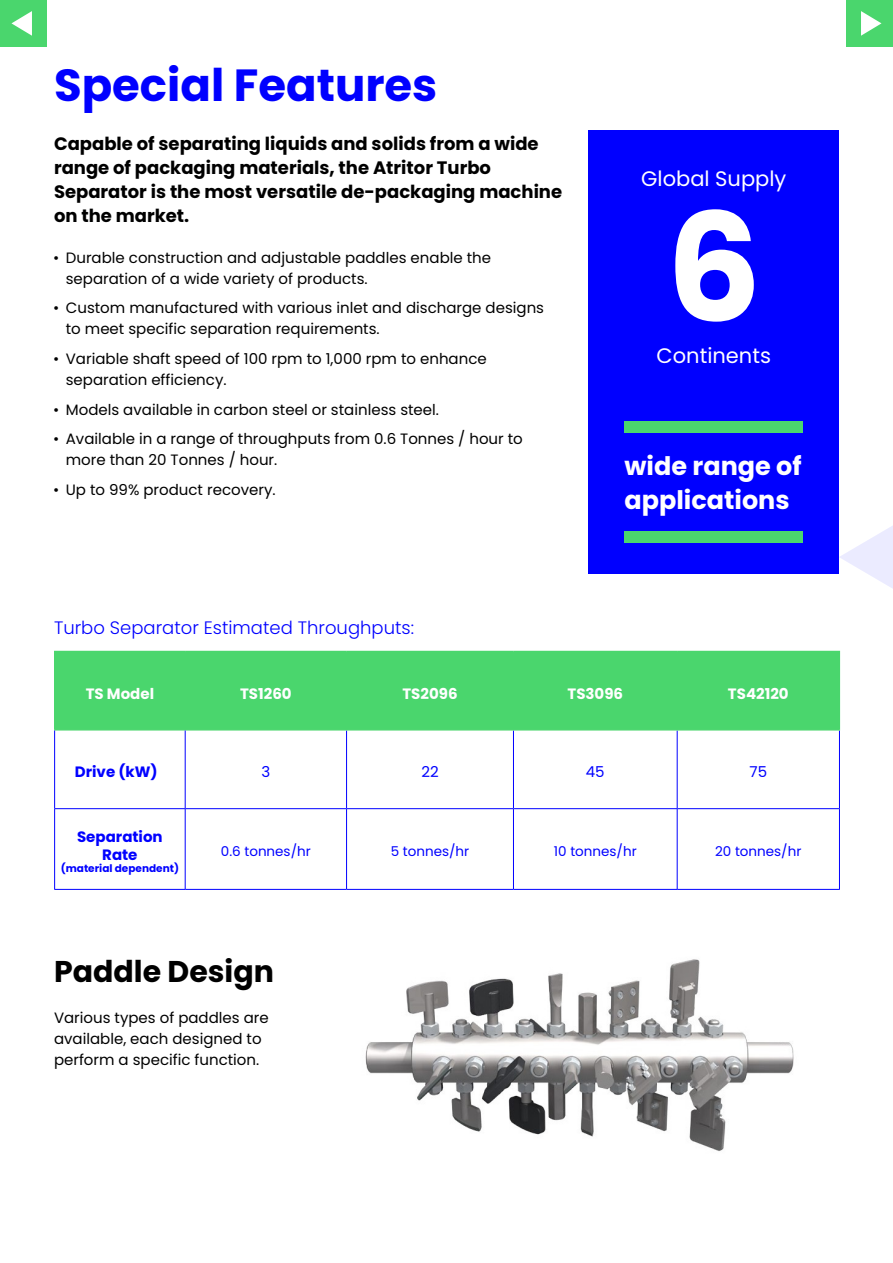
<style>
.page{position:relative;width:893px;height:1263px;background:#fff}
.page>*{position:absolute;margin:0;border:0;box-sizing:border-box;transform-origin:0 0}
.t1{font:700 150px "Poppins";color:#fff}
.t2{font:700 45px "Poppins";color:#00f}
.t3{font:700 30px "Poppins";color:#000}
.t4{font:700 25.5px/34.5px "Poppins";color:#fff}
.t5{font:21px "Poppins";color:#fff}
.t6{font:700 18px/24px "Poppins";color:#000}
.t7{font:300 18px "Poppins";color:#00f}
.t8{font:15px/21px "Poppins";color:#000}
.t9{font:700 15px "Poppins";color:#fff}
.t10{font:700 15px/18px "Poppins";color:#00f;text-align:center}
.t11{font:15px "Poppins";color:#00f}
.t12{font:13.5px "Poppins";color:#00f}
.t13{font:700 10.5px "Poppins";color:#00f}
.s1{color:#fff}
</style>
<div class="page">
<svg style="left:839px;top:526px;width:54px;height:204px"></svg>
<div style="left:589px;top:131px;width:250px;height:443px;background:#00f"></div>
<div style="left:624px;top:421px;width:179px;height:12px;background:#4ad66d"></div>
<div style="left:624px;top:532px;width:179px;height:11px;background:#4ad66d"></div>
<img style="left:365px;top:959px;width:429px;height:192px">
<div style="left:55px;top:652px;width:784px;height:77px;background:#4ad66d"></div>
<hr style="left:513px;top:889px;width:164px;height:1px;background:#00f">
<hr style="left:513px;top:730px;width:1px;height:78px;background:#00f">
<hr style="left:513px;top:809px;width:1px;height:80px;background:#00f">
<hr style="left:347px;top:889px;width:166px;height:1px;background:#00f">
<hr style="left:346px;top:730px;width:1px;height:78px;background:#00f">
<hr style="left:346px;top:809px;width:1px;height:80px;background:#00f">
<hr style="left:185px;top:889px;width:162px;height:1px;background:#00f">
<hr style="left:677px;top:730px;width:1px;height:78px;background:#00f">
<hr style="left:839px;top:730px;width:1px;height:78px;background:#00f">
<hr style="left:677px;top:809px;width:1px;height:80px;background:#00f">
<hr style="left:839px;top:809px;width:1px;height:80px;background:#00f">
<hr style="left:677px;top:889px;width:163px;height:1px;background:#00f">
<hr style="left:54px;top:652px;width:1px;height:77px;background:#4ad66d">
<hr style="left:54px;top:651px;width:131px;height:1px;background:#4ad66d">
<hr style="left:54px;top:729px;width:131px;height:1px;background:#4ad66d">
<hr style="left:185px;top:652px;width:1px;height:77px;background:#4ad66d">
<hr style="left:185px;top:651px;width:162px;height:1px;background:#4ad66d">
<hr style="left:185px;top:729px;width:162px;height:1px;background:#4ad66d">
<hr style="left:346px;top:652px;width:1px;height:77px;background:#4ad66d">
<hr style="left:347px;top:651px;width:166px;height:1px;background:#4ad66d">
<hr style="left:513px;top:651px;width:164px;height:1px;background:#4ad66d">
<hr style="left:513px;top:652px;width:1px;height:77px;background:#4ad66d">
<hr style="left:347px;top:729px;width:166px;height:1px;background:#4ad66d">
<hr style="left:513px;top:729px;width:164px;height:1px;background:#4ad66d">
<hr style="left:677px;top:652px;width:1px;height:77px;background:#4ad66d">
<hr style="left:677px;top:651px;width:163px;height:1px;background:#4ad66d">
<hr style="left:677px;top:729px;width:163px;height:1px;background:#4ad66d">
<hr style="left:839px;top:652px;width:1px;height:77px;background:#4ad66d">
<hr style="left:54px;top:730px;width:1px;height:78px;background:#00f">
<hr style="left:185px;top:730px;width:1px;height:78px;background:#00f">
<hr style="left:54px;top:809px;width:1px;height:80px;background:#00f">
<hr style="left:54px;top:808px;width:131px;height:1px;background:#00f">
<hr style="left:54px;top:889px;width:131px;height:1px;background:#00f">
<hr style="left:185px;top:809px;width:1px;height:80px;background:#00f">
<hr style="left:185px;top:808px;width:162px;height:1px;background:#00f">
<hr style="left:347px;top:808px;width:166px;height:1px;background:#00f">
<hr style="left:513px;top:808px;width:164px;height:1px;background:#00f">
<hr style="left:677px;top:808px;width:163px;height:1px;background:#00f">
<div style="left:0;top:0;width:47px;height:47px;background:#4ad66d"></div>
<svg style="left:11px;top:11px;width:21px;height:25px"></svg>
<div style="left:846px;top:0;width:47px;height:47px;background:#4ad66d"></div>
<svg style="left:861px;top:11px;width:20px;height:25px"></svg>
<h2 class="t2" style="left:54px;top:59px;width:385px">Special Features</h2>
<p class="t6" style="left:54px;top:132px;width:510px">Capable of separating liquids and solids from a wide range of packaging materials, the Atritor Turbo Separator is the most versatile de-packaging machine on the market.</p>
<p class="t8" style="left:66px;top:247px;width:427px;text-indent:-13px">• Durable construction and adjustable paddles enable the separation of a wide variety of products.</p>
<p class="t8" style="left:66px;top:298px;width:480px;text-indent:-13px">• Custom manufactured with various inlet and discharge designs to meet specific separation requirements.</p>
<p class="t8" style="left:66px;top:348px;width:422px;text-indent:-13px">• Variable shaft speed of 100 rpm to 1,000 rpm to enhance separation efficiency.</p>
<p class="t8" style="left:53px;top:399px;width:387px">• Models available in carbon steel or stainless steel.</p>
<p class="t8" style="left:66px;top:428px;width:459px;text-indent:-13px">• Available in a range of throughputs from 0.6 Tonnes / hour to more than 20 Tonnes / hour.</p>
<p class="t8" style="left:53px;top:479px;width:224px">• Up to 99% product recovery.</p>
<p class="t7" style="left:54px;top:617px;width:361px">Turbo Separator Estimated Throughputs:</p>
<h3 class="t5" style="left:641px;top:166px;width:147px">Global Supply</h3>
<h1 class="t1" style="left:666px;top:182px;width:97px">6</h1>
<h3 class="t5" style="left:657px;top:343px;width:116px">Continents</h3>
<h3 class="t4" style="left:624px;top:449px;width:179px">wide range of applications</h3>
<p class="t9" style="left:86px;top:684px;width:70px">TS Model</p>
<p class="t9" style="left:240px;top:684px;width:53px">TS1260</p>
<p class="t9" style="left:402px;top:684px;width:57px">TS2096</p>
<p class="t9" style="left:567px;top:684px;width:57px">TS3096</p>
<p class="t9" style="left:728px;top:684px;width:62px">TS42120</p>
<p class="t10" style="left:75px;top:763px;width:92px">Drive (kW)<span class="s1">)</span></p>
<p class="t11" style="left:261px;top:763px;width:10px">3</p>
<p class="t11" style="left:421px;top:763px;width:19px">22</p>
<p class="t11" style="left:586px;top:763px;width:20px">45</p>
<p class="t11" style="left:749px;top:763px;width:19px">75</p>
<p class="t10" style="left:77px;top:827px;width:87px">Separation<br>Rate</p>
<p class="t13" style="left:61px;top:862px;width:120px">(material dependent)</p>
<p class="t12" style="left:221px;top:843px;width:91px">0.6 tonnes/hr</p>
<p class="t12" style="left:391px;top:843px;width:80px">5 tonnes/hr</p>
<p class="t12" style="left:554px;top:843px;width:84px">10 tonnes/hr</p>
<p class="t12" style="left:715px;top:843px;width:88px">20 tonnes/hr</p>
<h3 class="t3" style="left:54px;top:954px;width:221px">Paddle Design</h3>
<p class="t8" style="left:54px;top:1007px;width:216px">Various types of paddles are available, each designed to perform a specific function.</p>
</div>
